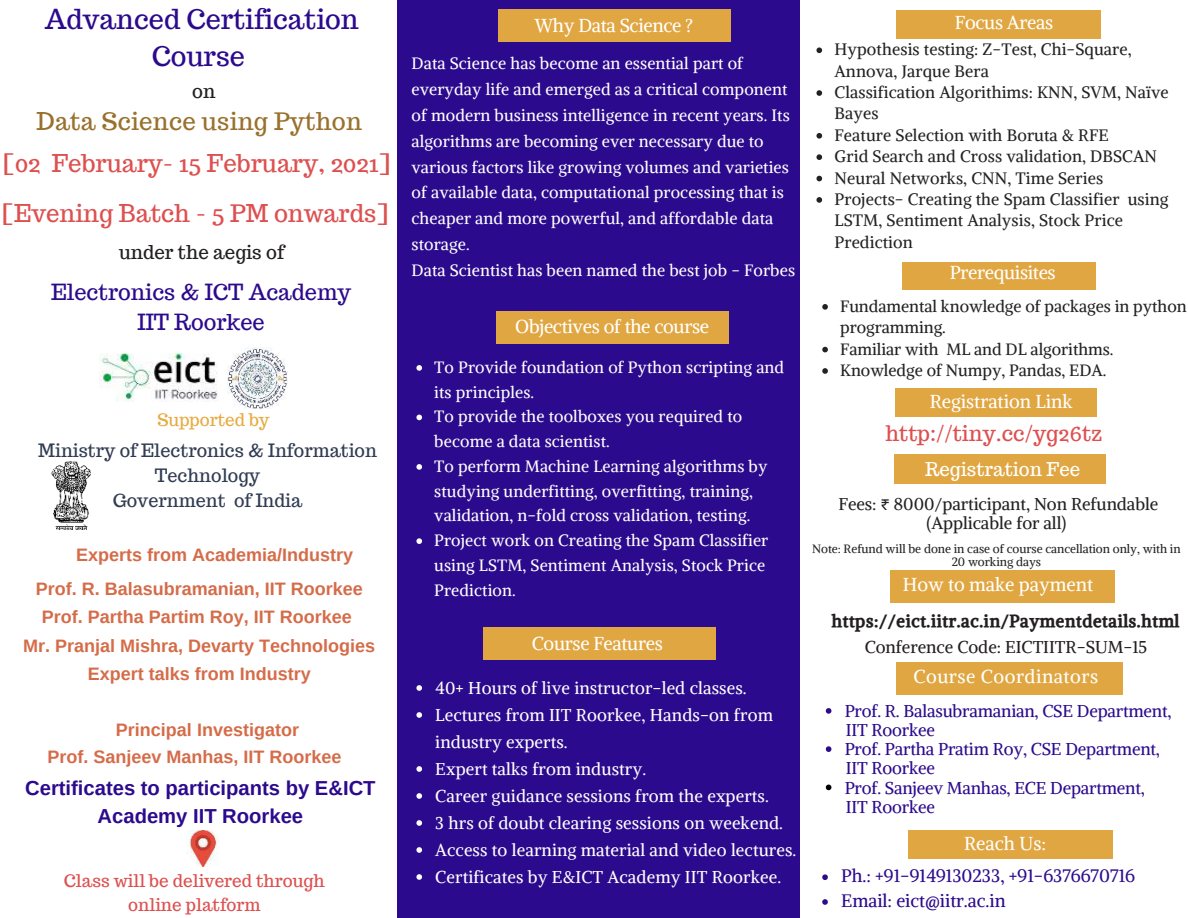
<style>
.page{position:relative;width:1188px;height:918px;background:#fff}
.page>*{position:absolute;margin:0;border:0;box-sizing:border-box;transform-origin:0 0}
.t1{font:27px/37.2px "Trocchi";color:#2c0a8d;text-align:center}
.t2{font:24px "Trocchi";color:#dd5050}
.t3{font:24px "Trocchi";letter-spacing:.01em;color:#99712d}
.t4{font:21.75px/30.3px "Trocchi";color:#2c0a8d;text-align:center}
.t5{font:21px "Trocchi";color:#dd5050}
.t6{font:700 20.25px/28.2px "Arimo";color:#2c0a8d;text-align:center}
.t7{font:18.6px "Alike";letter-spacing:-.015em;color:#fff}
.t8{font:18.6px "Alike";letter-spacing:.03em;color:#fff}
.t9{font:18.6px "Trocchi";color:#231f1f}
.t10{font:18.6px "Trocchi";color:#fff}
.t11{font:700 18px/28.2px "Arimo";color:#d56c49;text-align:center}
.t12{font:18px/24.8px "Trocchi";color:#313c53;text-align:center}
.t13{font:18px/24.8px "Alike";color:#2c0a8d}
.t14{font:17.1px/27px "Alike";letter-spacing:.01em;color:#fff}
.t15{font:17.1px "Alike";letter-spacing:-.01em;color:#2c0a8d}
.t16{font:17.1px/19.2px "Alike";color:#222;text-align:center}
.t17{font:17.1px "CA Generated";letter-spacing:.04em;color:#231f1f}
.t18{font:17.1px/23.7px "Trocchi";color:#dd5050;text-align:center}
.t19{font:17.1px "Alike";color:#231f1f}
.t20{font:17.1px "Trocchi";color:#e7ab43}
.t21{font:16.5px/21.3px "Alike";letter-spacing:.01em;color:#222}
.t22{font:16.35px/24.8px "Alike";letter-spacing:.01em;color:#fff}
.t23{font:16.35px/21.3px "Alike";color:#222}
.t24{font:12px/13.5px "Alike";color:#222;text-align:center}
.s1{font-family:"Noto Sans Gurmukhi"}
</style>
<div class="page">
<div style="left:397px;top:0;width:403px;height:918px;background:#2c0a8d"></div>
<img style="left:99px;top:354px;width:118px;height:47px">
<div style="left:895px;top:454px;width:211px;height:29px;background:#e0a641"></div>
<div style="left:890px;top:571px;width:225px;height:31px;background:#e0a641"></div>
<div style="left:896px;top:388px;width:201px;height:28px;background:#e0a641"></div>
<img style="left:187px;top:831px;width:32px;height:36px">
<div style="left:908px;top:831px;width:205px;height:28px;background:#e0a641"></div>
<div style="left:897px;top:663px;width:226px;height:31px;background:#e0a641"></div>
<img style="left:51px;top:462px;width:40px;height:67px">
<img style="left:227px;top:348px;width:61px;height:61px">
<svg style="left:416px;top:685px;width:6px;height:6px"></svg>
<svg style="left:416px;top:712px;width:6px;height:6px"></svg>
<svg style="left:416px;top:766px;width:6px;height:6px"></svg>
<svg style="left:416px;top:793px;width:6px;height:6px"></svg>
<svg style="left:416px;top:820px;width:6px;height:6px"></svg>
<svg style="left:416px;top:847px;width:6px;height:6px"></svg>
<svg style="left:416px;top:874px;width:6px;height:6px"></svg>
<svg style="left:416px;top:365px;width:6px;height:6px"></svg>
<svg style="left:416px;top:415px;width:6px;height:5px"></svg>
<svg style="left:416px;top:464px;width:6px;height:6px"></svg>
<svg style="left:416px;top:538px;width:6px;height:6px"></svg>
<svg style="left:816px;top:47px;width:6px;height:6px"></svg>
<svg style="left:816px;top:90px;width:6px;height:6px"></svg>
<svg style="left:816px;top:133px;width:6px;height:6px"></svg>
<svg style="left:816px;top:154px;width:6px;height:6px"></svg>
<svg style="left:816px;top:176px;width:6px;height:5px"></svg>
<svg style="left:816px;top:197px;width:6px;height:6px"></svg>
<svg style="left:822px;top:874px;width:6px;height:6px"></svg>
<svg style="left:822px;top:899px;width:6px;height:6px"></svg>
<svg style="left:826px;top:708px;width:5px;height:6px"></svg>
<svg style="left:826px;top:746px;width:5px;height:6px"></svg>
<svg style="left:826px;top:785px;width:5px;height:5px"></svg>
<div style="left:496px;top:311px;width:233px;height:33px;background:#e0a641"></div>
<div style="left:498px;top:9px;width:233px;height:33px;background:#e0a641"></div>
<div style="left:483px;top:627px;width:233px;height:33px;background:#e0a641"></div>
<div style="left:896px;top:11px;width:205px;height:28px;background:#e0a641"></div>
<div style="left:902px;top:262px;width:194px;height:27px;background:#e0a641"></div>
<svg style="left:822px;top:304px;width:6px;height:6px"></svg>
<svg style="left:822px;top:347px;width:6px;height:5px"></svg>
<svg style="left:822px;top:368px;width:6px;height:6px"></svg>
<h1 class="t1" style="left:45px;top:0;width:316px">Advanced Certification<br>Course</h1>
<p class="t9" style="left:192px;top:79px;width:25px">on</p>
<h2 class="t3" style="left:37px;top:105px;width:327px">Data Science using Python</h2>
<h2 class="t2" style="left:3px;top:148px;width:389px">[02 February- 15 February, 2021]</h2>
<h2 class="t2" style="left:2px;top:197px;width:388px">[Evening Batch - 5 PM onwards]</h2>
<p class="t9" style="left:119px;top:241px;width:167px">under the aegis of</p>
<h3 class="t4" style="left:51px;top:277px;width:302px">Electronics &amp; ICT Academy<br>IIT Roorkee</h3>
<p class="t20" style="left:157px;top:408px;width:114px">Supported by</p>
<p class="t12" style="left:38px;top:438px;width:340px">Ministry of Electronics &amp; Information<br>Technology<br>Government of India</p>
<p class="t11" style="left:76px;top:541px;width:279px">Experts from Academia/Industry</p>
<p class="t11" style="left:23px;top:575px;width:354px">Prof. R. Balasubramanian, IIT Roorkee Prof. Partha Partim Roy, IIT Roorkee<br>Mr. Pranjal Mishra, Devarty Technologies Expert talks from Industry</p>
<p class="t11" style="left:47px;top:716px;width:296px;line-height:27.6px;text-align:left;text-indent:69px">Principal Investigator<br>Prof. Sanjeev Manhas, IIT Roorkee</p>
<p class="t6" style="left:25px;top:774px;width:352px">Certificates to participants by E&amp;ICT<br>Academy IIT Roorkee</p>
<p class="t18" style="left:64px;top:869px;width:263px">Class will be delivered through online platform</p>
<p class="t7" style="left:535px;top:13px;width:160px">Why Data Science ?</p>
<p class="t22" style="left:412px;top:50px;width:385px;line-height:25.8px">Data Science has become an essential part of everyday life and emerged as a critical component of modern business intelligence in recent years. Its algorithms are becoming ever necessary due to various factors like growing volumes and varieties of available data, computational processing that is cheaper and more powerful, and affordable data storage.<br>Data Scientist has been named the best job - Forbes</p>
<p class="t7" style="left:515px;top:315px;width:195px">Objectives of the course</p>
<p class="t22" style="left:434px;top:355px;width:351px">To Provide foundation of Python scripting and its principles.<br>To provide the toolboxes you required to become a data scientist.<br>To perform Machine Learning algorithms by studying underfitting, overfitting, training, validation, n-fold cross validation, testing.<br>Project work on Creating the Spam Classifier using LSTM, Sentiment Analysis, Stock Price Prediction.</p>
<p class="t7" style="left:532px;top:631px;width:133px">Course Features</p>
<p class="t14" style="left:435px;top:675px;width:363px">40+ Hours of live instructor-led classes.<br>Lectures from IIT Roorkee, Hands-on from industry experts.<br>Expert talks from industry.<br>Career guidance sessions from the experts.<br>3 hrs of doubt clearing sessions on weekend.<br>Access to learning material and video lectures.<br>Certificates by E&amp;ICT Academy IIT Roorkee.</p>
<p class="t7" style="left:955px;top:11px;width:100px">Focus Areas</p>
<p class="t21" style="left:835px;top:39px;width:336px">Hypothesis testing: Z-Test, Chi-Square,<br>Annova, Jarque Bera<br>Classification Algorithims: KNN, SVM, Naïve<br>Bayes<br>Feature Selection with Boruta &amp; RFE<br>Grid Search and Cross validation, DBSCAN<br>Neural Networks, CNN, Time Series<br>Projects- Creating the Spam Classifier using<br>LSTM, Sentiment Analysis, Stock Price<br>Prediction</p>
<p class="t7" style="left:950px;top:261px;width:108px">Prerequisites</p>
<p class="t23" style="left:840px;top:295px;width:348px">Fundamental knowledge of packages in python programming.<br>Familiar with ML and DL algorithms.<br>Knowledge of Numpy, Pandas, EDA.</p>
<p class="t7" style="left:930px;top:390px;width:144px">Registration Link</p>
<p class="t5" style="left:885px;top:420px;width:219px">http://tiny.cc/yg26tz</p>
<p class="t10" style="left:925px;top:457px;width:157px">Registration Fee</p>
<p class="t16" style="left:839px;top:494px;width:321px">Fees: <span class="s1">₹</span> 8000/participant, Non Refundable (Applicable for all)</p>
<p class="t24" style="left:812px;top:542px;width:370px">Note: Refund will be done in case of course cancellation only, with in<br>20 working days</p>
<p class="t7" style="left:903px;top:573px;width:192px">How to make payment</p>
<p class="t17" style="left:832px;top:609px;width:349px">https://eict.iitr.ac.in/Paymentdetails.html</p>
<p class="t19" style="left:865px;top:636px;width:284px">Conference Code: EICTIITR-SUM-15</p>
<p class="t8" style="left:913px;top:665px;width:186px">Course Coordinators</p>
<p class="t15" style="left:845px;top:700px;width:328px">Prof. R. Balasubramanian, CSE Department,</p>
<p class="t15" style="left:845px;top:739px;width:317px">Prof. Partha Pratim Roy, CSE Department,</p>
<p class="t15" style="left:845px;top:777px;width:302px">Prof. Sanjeev Manhas, ECE Department,</p>
<p class="t15" style="left:846px;top:719px;width:91px">IIT Roorkee</p>
<p class="t15" style="left:846px;top:758px;width:91px">IIT Roorkee</p>
<p class="t15" style="left:846px;top:796px;width:91px">IIT Roorkee</p>
<p class="t7" style="left:964px;top:832px;width:83px">Reach Us:</p>
<p class="t13" style="left:841px;top:864px;width:295px">Ph.: +91-9149130233, +91-6376670716<br>Email: eict@iitr.ac.in</p>
</div>
